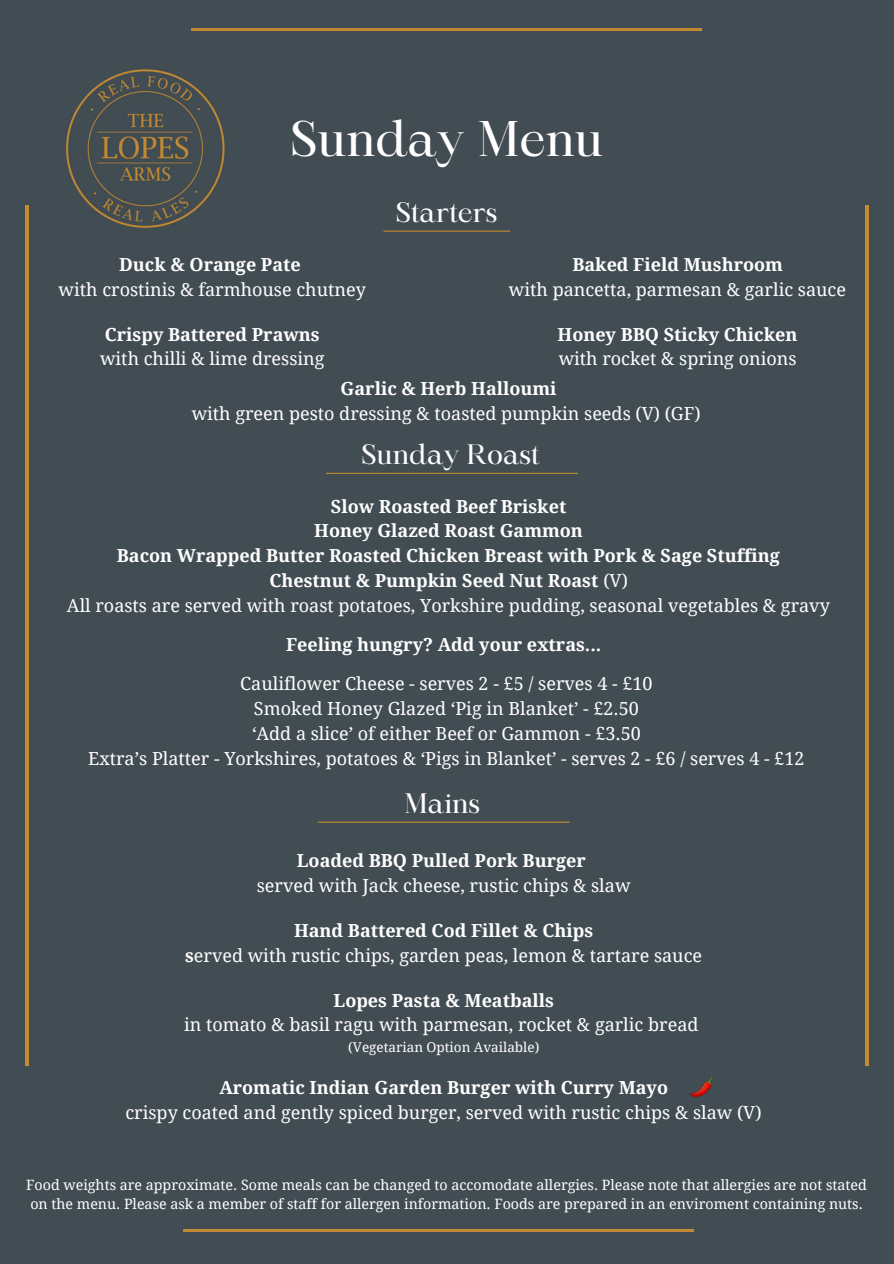
<style>
.page{position:relative;width:894px;height:1264px;background:#fff}
.page>*{position:absolute;margin:0;border:0;box-sizing:border-box;transform-origin:0 0}
.t1{font:48px "Maharlika";color:#fff}
.t2{font:27px "Maharlika";color:#fff}
.t3{font:18px/24.8px "Droid Serif";color:#fff;text-align:center}
.t4{font:700 18px/24.8px "Droid Serif";color:#fff;text-align:center}
.t5{font:14.25px/19.2px "Droid Serif";color:#fff}
.t6{font:13.5px "Droid Serif";color:#fff}
.s1{font-weight:700}
.s2{font-weight:400}
</style>
<div class="page">
<div style="left:0;top:0;width:893px;height:1263px;background:#424d53"></div>
<img style="left:66px;top:69px;width:159px;height:159px">
<hr style="left:191px;top:28px;width:510px;height:3px;background:#c38a33">
<hr style="left:183px;top:1228px;width:510px;height:3px;background:#c38a33">
<hr style="left:25px;top:205px;width:3px;height:860px;background:#c38a33">
<hr style="left:865px;top:205px;width:3px;height:860px;background:#c38a33">
<hr style="left:383px;top:230px;width:127px;height:2px;background:#c38a33">
<hr style="left:326px;top:473px;width:252px;height:1px;background:#c38a33">
<hr style="left:318px;top:821px;width:251px;height:1px;background:#c38a33">
<img style="left:689px;top:1076px;width:23px;height:22px">
<h4 class="t1" style="left:290px;top:119px;width:314px">Sunday Menu</h4>
<h4 class="t3" style="left:59px;top:252px;width:308px"><span class="s1">Duck &amp; Orange Pate<br></span>with crostinis &amp; farmhouse chutney</h4>
<h2 class="t3" style="left:100px;top:322px;width:226px;text-align:left"><span class="s1">Crispy Battered Prawns </span>with chilli &amp; lime dressing</h2>
<p class="t2" style="left:395px;top:201px;width:103px">Starters</p>
<h4 class="t3" style="left:509px;top:252px;width:338px"><span class="s1">Baked Field Mushroom<br></span>with pancetta, parmesan &amp; garlic sauce</h4>
<h3 class="t3" style="left:557px;top:322px;width:241px;text-align:left"><span class="s1">Honey BBQ Sticky Chicken </span>with rocket &amp; spring onions</h3>
<h4 class="t3" style="left:192px;top:376px;width:510px"><span class="s1">Garlic &amp; Herb Halloumi<br></span>with green pesto dressing &amp; toasted pumpkin seeds (V) (GF)</h4>
<h4 class="t2" style="left:361px;top:443px;width:179px">Sunday Roast</h4>
<h4 class="t4" style="left:67px;top:494px;width:764px">Slow Roasted Beef Brisket<br>Honey Glazed Roast Gammon<br>Bacon Wrapped Butter Roasted Chicken Breast with Pork &amp; Sage Stuffing<br>Chestnut &amp; Pumpkin Seed Nut Roast <span class="s2">(V)<br>All roasts are served with roast potatoes, Yorkshire pudding, seasonal vegetables &amp; gravy</span></h4>
<h2 class="t4" style="left:286px;top:632px;width:317px">Feeling hungry? Add your extras...</h2>
<h4 class="t3" style="left:88px;top:672px;width:717px">Cauliflower Cheese - serves 2 - £5 / serves 4 - £10<br>Smoked Honey Glazed ‘Pig in Blanket’ - £2.50<br>‘Add a slice’ of either Beef or Gammon - £3.50<br>Extra’s Platter - Yorkshires, potatoes &amp; ‘Pigs in Blanket’ - serves 2 - £6 / serves 4 - £12</h4>
<h4 class="t2" style="left:404px;top:791px;width:77px">Mains</h4>
<p class="t3" style="left:257px;top:848px;width:375px"><span class="s1">Loaded BBQ Pulled Pork Burger<br></span>served with Jack cheese, rustic chips &amp; slaw</p>
<p class="t3" style="left:185px;top:918px;width:518px"><span class="s1">Hand Battered Cod Fillet &amp; Chips<br>s</span>erved with rustic chips, garden peas, lemon &amp; tartare sauce</p>
<h1 class="t3" style="left:184px;top:988px;width:516px"><span class="s1">Lopes Pasta &amp; Meatballs<br></span>in tomato &amp; basil ragu with parmesan, rocket &amp; garlic bread</h1>
<h1 class="t6" style="left:348px;top:1039px;width:192px">(Vegetarian Option Available)</h1>
<h2 class="t3" style="left:125px;top:1075px;width:637px"><span class="s1">Aromatic Indian Garden Burger with Curry Mayo<br></span>crispy coated and gently spiced burger, served with rustic chips &amp; slaw (V)</h2>
<h4 class="t5" style="left:26px;top:1175px;width:842px">Food weights are approximate. Some meals can be changed to accomodate allergies. Please note that allergies are not stated on the menu. Please ask a member of staff for allergen information. Foods are prepared in an enviroment containing nuts.</h4>
</div>
